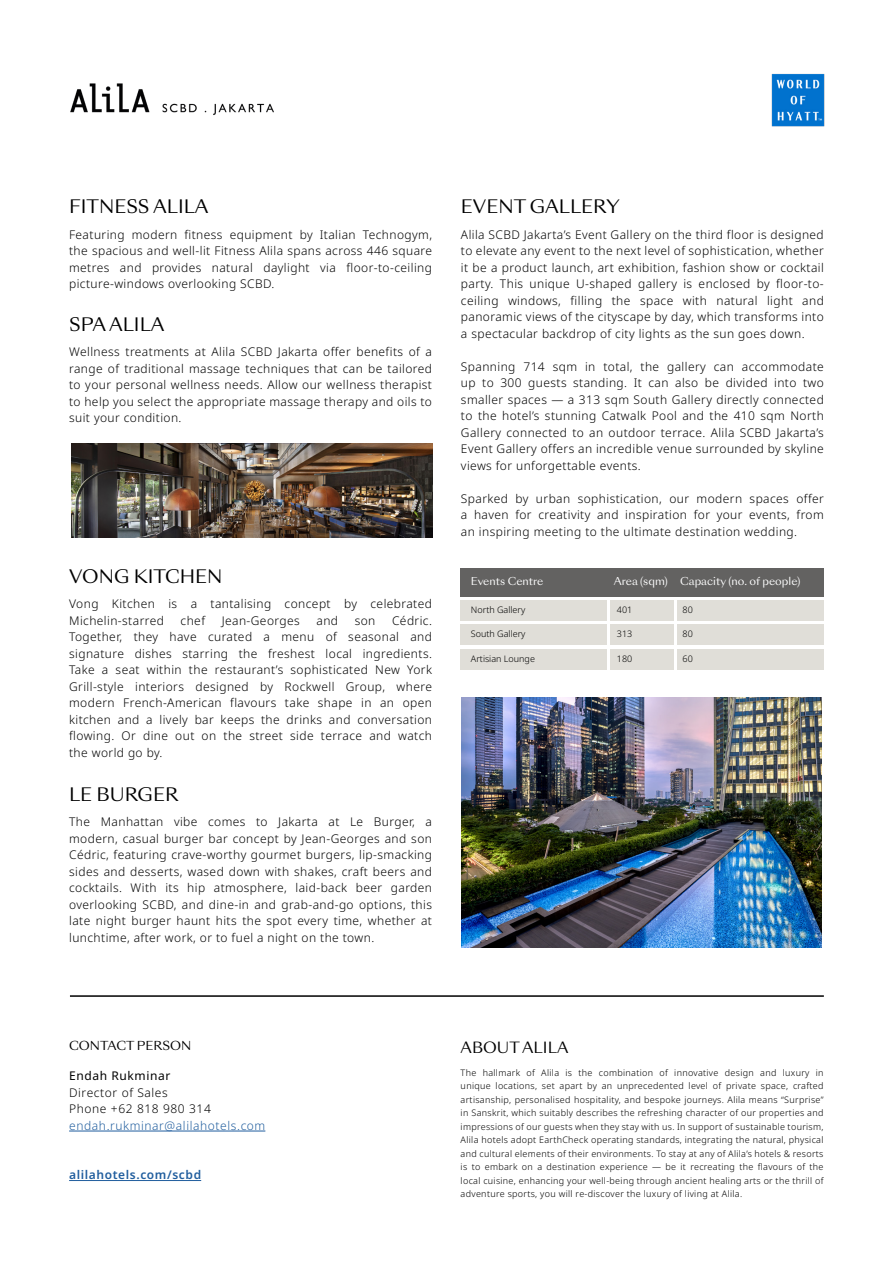
<style>
.page{position:relative;width:893px;height:1263px;background:#fff}
.page>*{position:absolute;margin:0;border:0;box-sizing:border-box;transform-origin:0 0}
.t1{font:18px "Sang Bleu Sunrise";color:#000}
.t2{font:15px "Sang Bleu Sunrise";color:#000}
.t3{font:300 12px/16.5px "Noto Sans";letter-spacing:.035em;color:#000;text-align:justify}
.t4{font:300 12px "Noto Sans";letter-spacing:.05em;color:#215e9e}
.t5{font:600 12px "Noto Sans";letter-spacing:.05em;color:#215e9e}
.t6{font:12px "Sang Bleu Sunrise";color:#000}
.t7{font:12px "Noto Sans";letter-spacing:.05em;color:#000}
.t8{font:10.5px "Sang Bleu Sunrise";color:#fff}
.t9{font:300 9px/13.5px "Noto Sans";color:#000;text-align:justify}
</style>
<div class="page">
<hr style="left:69px;top:1131px;width:196px;height:1px;background:#215e9e">
<hr style="left:69px;top:1180px;width:132px;height:1px;background:#215e9e">
<div style="left:460px;top:568px;width:364px;height:28px;background:#636261"></div>
<div style="left:460px;top:601px;width:147px;height:20px;background:#e0ded8"></div>
<div style="left:460px;top:649px;width:147px;height:21px;background:#e0ded8"></div>
<div style="left:460px;top:624px;width:147px;height:21px;background:#e0ded8"></div>
<div style="left:610px;top:601px;width:64px;height:20px;background:#e0ded8"></div>
<div style="left:610px;top:649px;width:64px;height:21px;background:#e0ded8"></div>
<div style="left:610px;top:624px;width:64px;height:21px;background:#e0ded8"></div>
<div style="left:677px;top:601px;width:147px;height:20px;background:#e0ded8"></div>
<div style="left:677px;top:649px;width:147px;height:21px;background:#e0ded8"></div>
<div style="left:677px;top:624px;width:147px;height:21px;background:#e0ded8"></div>
<hr style="left:70px;top:995px;width:754px;height:2px;background:#000">
<img style="left:461px;top:697px;width:361px;height:250px">
<img style="left:71px;top:444px;width:361px;height:93px">
<img style="left:70px;top:83px;width:204px;height:32px">
<img style="left:771px;top:73px;width:54px;height:54px">
<h1 class="t1" style="left:69px;top:194px;width:141px">FITNESS ALILA</h1>
<p class="t3" style="left:69px;top:226px;width:364px">Featuring modern fitness equipment by Italian Technogym, the spacious and well-lit Fitness Alila spans across 446 square metres and provides natural daylight via floor-to-ceiling picture-windows overlooking SCBD.</p>
<h1 class="t1" style="left:69px;top:312px;width:97px">SPA ALILA</h1>
<p class="t3" style="left:69px;top:344px;width:364px">Wellness treatments at Alila SCBD Jakarta offer benefits of a range of traditional massage techniques that can be tailored to your personal wellness needs. Allow our wellness therapist to help you select the appropriate massage therapy and oils to suit your condition.</p>
<h1 class="t1" style="left:69px;top:564px;width:155px">VONG KITCHEN</h1>
<p class="t3" style="left:69px;top:596px;width:364px">Vong Kitchen is a tantalising concept by celebrated<br>Michelin-starred</p>
<p class="t3" style="left:69px;top:612px;width:364px;text-indent:323px">Cédric.<br>Together, they have curated a menu of seasonal and signature dishes starring the freshest local ingredients.<br>Take a seat within the restaurant’s sophisticated New York Grill-style interiors designed by Rockwell Group, where modern French-American flavours take shape in an open kitchen and a lively bar keeps the drinks and conversation flowing. Or dine out on the street side terrace and watch the world go by.</p>
<h1 class="t1" style="left:69px;top:782px;width:111px">LE BURGER</h1>
<p class="t3" style="left:69px;top:814px;width:364px">The Manhattan vibe comes to Jakarta at Le Burger, a modern, casual burger bar concept by Jean-Georges and son Cédric, featuring crave-worthy gourmet burgers, lip-smacking sides and desserts, wased down with shakes, craft beers and cocktails. With its hip atmosphere, laid-back beer garden overlooking SCBD, and dine-in and grab-and-go options, this late night burger haunt hits the spot every time, whether at lunchtime, after work, or to fuel a night on the town.</p>
<p class="t3" style="left:181px;top:612px;width:26px">chef</p>
<p class="t3" style="left:222px;top:612px;width:80px">Jean-Georges</p>
<p class="t3" style="left:316px;top:612px;width:23px">and</p>
<p class="t3" style="left:355px;top:612px;width:22px">son</p>
<h1 class="t1" style="left:461px;top:194px;width:160px">EVENT GALLERY</h1>
<p class="t3" style="left:461px;top:226px;width:364px">Alila SCBD Jakarta’s Event Gallery on the third floor is designed to elevate any event to the next level of sophistication, whether it be a product launch, art exhibition, fashion show or cocktail party. This unique U-shaped gallery is enclosed by floor-to&shy;ceiling windows, filling the space with natural light and panoramic views of the cityscape by day, which transforms into a spectacular backdrop of city lights as the sun goes down.</p>
<p class="t3" style="left:461px;top:358px;width:364px">Spanning 714 sqm in total, the gallery can accommodate up to 300 guests standing. It can also be divided into two smaller spaces — a 313 sqm South Gallery directly connected to the hotel’s stunning Catwalk Pool and the 410 sqm North Gallery connected to an outdoor terrace. Alila SCBD Jakarta’s Event Gallery offers an incredible venue surrounded by skyline views for unforgettable events.</p>
<p class="t3" style="left:461px;top:490px;width:364px">Sparked by urban sophistication, our modern spaces offer a haven for creativity and inspiration for your events, from an inspiring meeting to the ultimate destination wedding.</p>
<p class="t8" style="left:471px;top:574px;width:74px">Events Centre</p>
<p class="t9" style="left:471px;top:603px;width:56px">North Gallery</p>
<p class="t9" style="left:471px;top:652px;width:66px">Artisian Lounge</p>
<p class="t9" style="left:471px;top:627px;width:56px">South Gallery</p>
<p class="t8" style="left:614px;top:574px;width:188px">Area (sqm) Capacity (no. of people)</p>
<p class="t9" style="left:617px;top:603px;width:17px">401</p>
<p class="t9" style="left:683px;top:603px;width:12px">80</p>
<p class="t9" style="left:617px;top:627px;width:17px">313</p>
<p class="t9" style="left:683px;top:627px;width:12px">80</p>
<p class="t9" style="left:617px;top:652px;width:17px">180</p>
<p class="t9" style="left:683px;top:652px;width:12px">60</p>
<p class="t6" style="left:69px;top:1037px;width:124px">CONTACT PERSON</p>
<p class="t7" style="left:69px;top:1069px;width:103px">Endah Rukminar</p>
<p class="t3" style="left:69px;top:1084px;width:143px">Director of Sales<br>Phone +62 818 980 314</p>
<p class="t4" style="left:69px;top:1119px;width:198px">endah.rukminar@alilahotels.com</p>
<p class="t5" style="left:69px;top:1168px;width:134px">alilahotels.com/scbd</p>
<p class="t2" style="left:461px;top:1037px;width:109px">ABOUT ALILA</p>
<p class="t9" style="left:461px;top:1066px;width:364px">The hallmark of Alila is the combination of innovative design and luxury in unique locations, set apart by an unprecedented level of private space, crafted artisanship, personalised hospitality, and bespoke journeys. Alila means “Surprise” in Sanskrit, which suitably describes the refreshing character of our properties and impressions of our guests when they stay with us. In support of sustainable tourism, Alila hotels adopt EarthCheck operating standards, integrating the natural, physical and cultural elements of their environments. To stay at any of Alila’s hotels &amp; resorts is to embark on a destination experience — be it recreating the flavours of the local cuisine, enhancing your well-being through ancient healing arts or the thrill of adventure sports, you will re-discover the luxury of living at Alila.</p>
</div>
